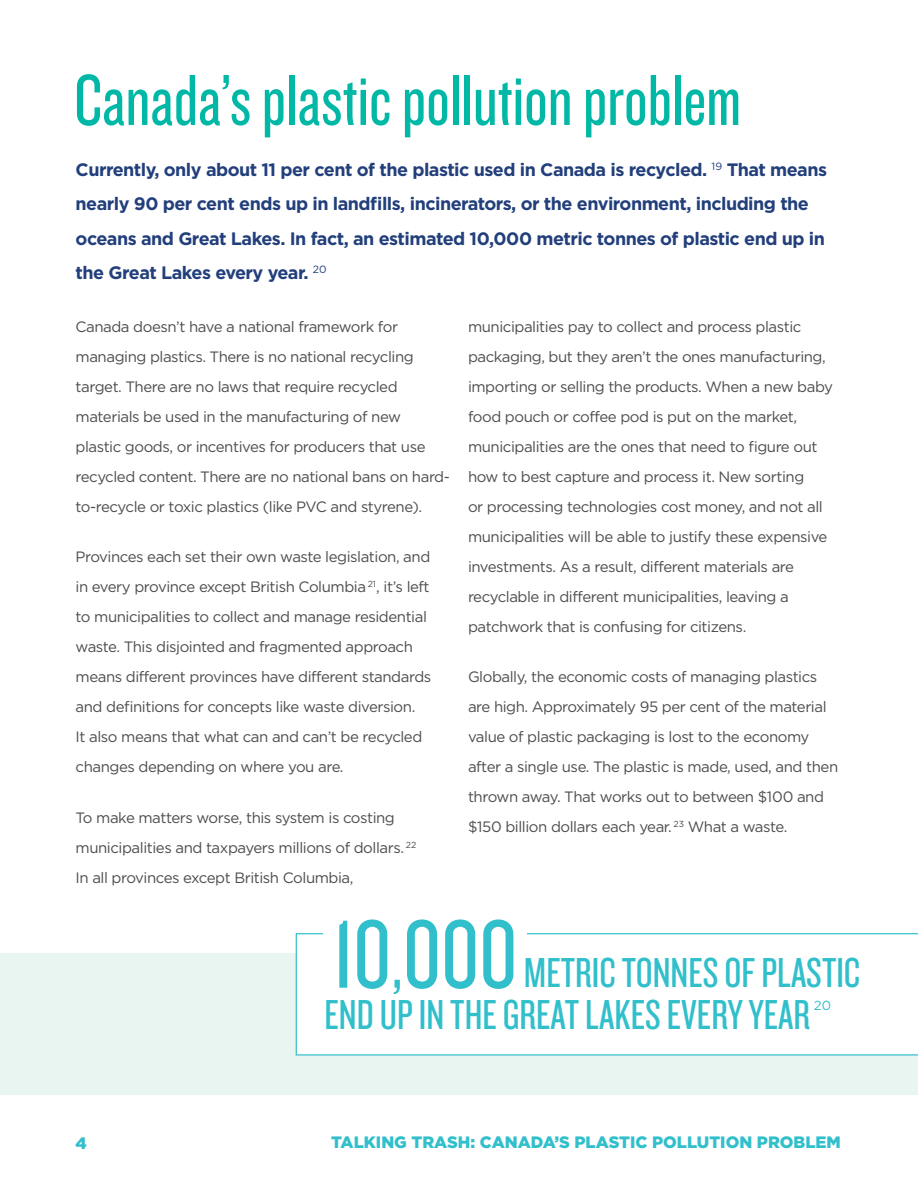
<style>
.page{position:relative;width:918px;height:1188px;background:#fff}
.page>*{position:absolute;margin:0;border:0;box-sizing:border-box;transform-origin:0 0}
.t1{font:100.65px "Knockout HTF28 Junior Featherwt";color:#31bfcb}
.t2{font:75px "Knockout HTF28 Junior Featherwt";color:#00b8a5}
.t3{font:43.5px/41.8px "Knockout HTF28 Junior Featherwt";color:#31bfcb}
.t4{font:700 18px/34.5px "Gotham";letter-spacing:-.03em;color:#223f7b}
.t5{font:900 16.5px "Gotham";color:#31bfcb}
.t6{font:15px/30px "Gotham";letter-spacing:-.03em;color:#4d4d4f}
.t7{font:13.05px "Gotham";color:#31bfcb}
.s1{font-size:75px}
</style>
<div class="page">
<div style="left:0;top:953px;width:918px;height:141px;background:#e9f5f1"></div>
<div style="left:296px;top:933px;width:622px;height:123px;background:#fff"></div>
<div style="left:323px;top:912px;width:204px;height:31px;background:#fff"></div>
<h2 class="t2" style="left:74px;top:63px;width:669px">Canada’s plastic pollution problem</h2>
<p class="t4" style="left:76px;top:152px;width:753px">Currently, only about 11 per cent of the plastic used in Canada is recycled. <sup>19</sup> That means nearly 90 per cent ends up in landfills, incinerators, or the environment, including the oceans and Great Lakes. In fact, an estimated 10,000 metric tonnes of plastic end up in the Great Lakes every year. <sup>20</sup></p>
<p class="t6" style="left:76px;top:312px;width:376px">Canada doesn’t have a national framework for managing plastics. There is no national recycling target. There are no laws that require recycled materials be used in the manufacturing of new plastic goods, or incentives for producers that use recycled content. There are no national bans on hard&shy;to-recycle or toxic plastics (like PVC and styrene).</p>
<p class="t6" style="left:76px;top:542px;width:357px">Provinces each set their own waste legislation, and in every province except British Columbia <sup>21</sup>, it’s left to municipalities to collect and manage residential waste. This disjointed and fragmented approach means different provinces have different standards and definitions for concepts like waste diversion.<br>It also means that what can and can’t be recycled changes depending on where you are.</p>
<p class="t6" style="left:76px;top:802px;width:342px">To make matters worse, this system is costing municipalities and taxpayers millions of dollars. <sup>22<br></sup>In all provinces except British Columbia,</p>
<p class="t6" style="left:468px;top:312px;width:367px">municipalities pay to collect and process plastic packaging, but they aren’t the ones manufacturing, importing or selling the products. When a new baby food pouch or coffee pod is put on the market, municipalities are the ones that need to figure out how to best capture and process it. New sorting<br>or processing technologies cost money, and not all municipalities will be able to justify these expensive investments. As a result, different materials are recyclable in different municipalities, leaving a patchwork that is confusing for citizens.</p>
<p class="t6" style="left:468px;top:662px;width:372px">Globally, the economic costs of managing plastics are high. Approximately 95 per cent of the material value of plastic packaging is lost to the economy after a single use. The plastic is made, used, and then thrown away. That works out to between $100 and $150 billion dollars each year. <sup>23</sup> What a waste.</p>
<h1 class="t1" style="left:334px;top:904px;width:185px">10<span class="s1">,</span>000</h1>
<h3 class="t3" style="left:324px;top:953px;width:537px;text-indent:200px">METRIC TONNES OF PLASTIC<br>END UP IN THE GREAT LAKES EVERY YEAR</h3>
<p class="t7" style="left:814px;top:998px;width:19px">20</p>
<p class="t5" style="left:76px;top:1134px;width:13px">4</p>
<p class="t5" style="left:331px;top:1132px;width:511px">TALKING TRASH: CANADA’S PLASTIC POLLUTION PROBLEM</p>
</div>
